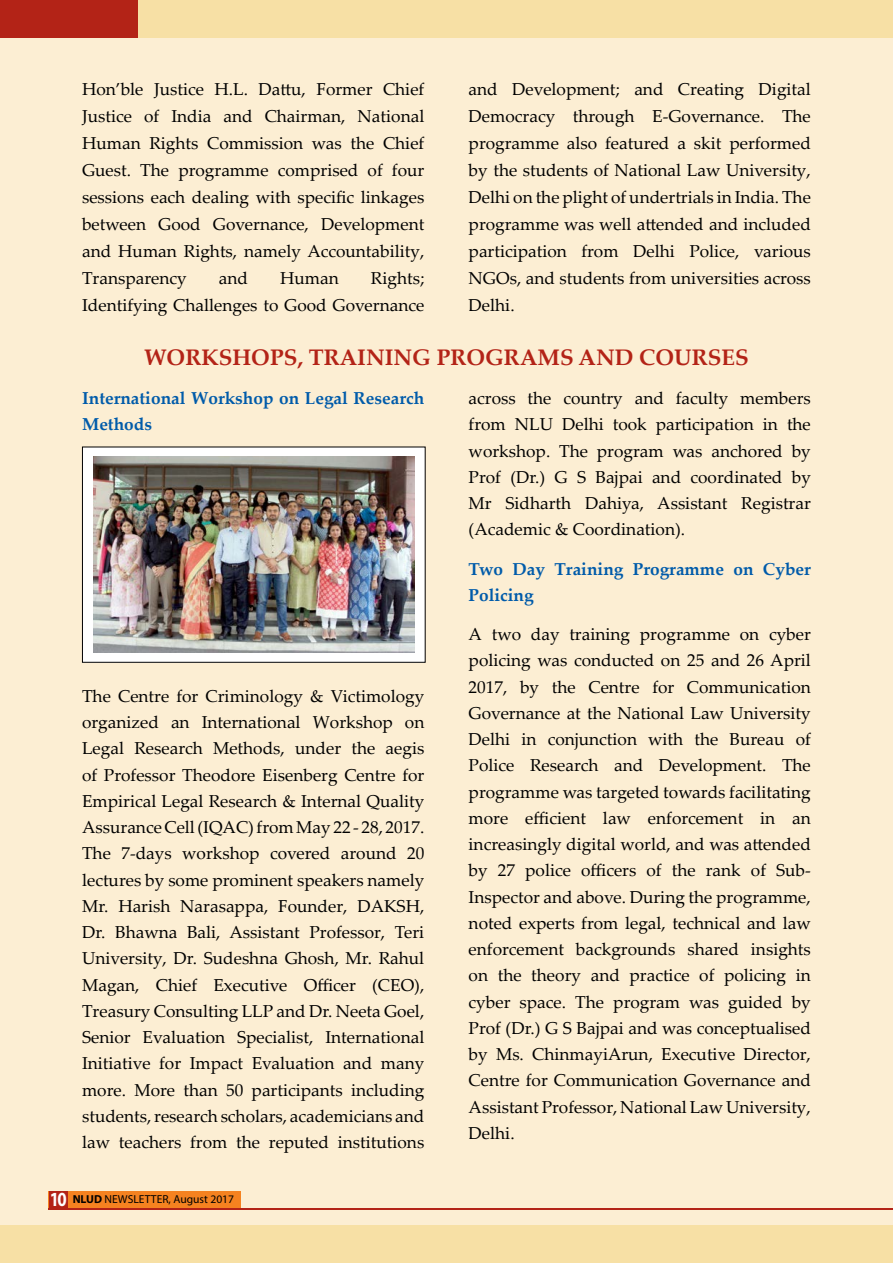
<style>
.page{position:relative;width:893px;height:1263px;background:#fceed3}
.page>*{position:absolute;margin:0;border:0;box-sizing:border-box;transform-origin:0 0}
.t1{font:700 22.5px "Palatino Linotype";color:#b32317}
.t2{font:17.25px/26.2px "Palatino Linotype";color:#000;text-align:justify}
.t3{font:700 17.25px/26.2px "Palatino Linotype";color:#005baa}
.t4{font:11.55px "Myriad Pro";color:#000}
.s1{font-weight:700;font-size:20.1px;color:#fff}
.s2{font-weight:700}
</style>
<div class="page">
<div style="left:49px;top:1191px;width:192px;height:18px;background:#f58220"></div>
<div style="left:0;top:0;width:893px;height:38px;background:#f7e0a5"></div>
<div style="left:0;top:1225px;width:893px;height:38px;background:#f7e0a5"></div>
<div style="left:0;top:0;width:138px;height:38px;background:#b32317"></div>
<hr style="left:49px;top:1208px;width:844px;height:1px;background:#b32317">
<div style="left:49px;top:1191px;width:18px;height:18px;background:#b32317"></div>
<div style="left:82px;top:447px;width:343px;height:215px;background:#fff"></div>
<img style="left:93px;top:457px;width:321px;height:196px">
<div style="left:82px;top:447px;width:344px;height:216px;border:1px solid #000"></div>
<p class="t2" style="left:82px;top:75px;width:344px;line-height:27px">Hon’ble Justice H.L. Dattu, Former Chief Justice of India and Chairman, National Human Rights Commission was the Chief Guest. The programme comprised of four sessions each dealing with specific linkages between Good Governance, Development and Human Rights, namely Accountability, Transparency</p>
<p class="t2" style="left:469px;top:75px;width:344px;line-height:27px">and Development; and Creating Digital Democracy through E-Governance. The programme also featured a skit performed by the students of National Law University, Delhi on the plight of undertrials in India. The programme was well attended and included participation from Delhi Police, various NGOs, and students from universities across Delhi.</p>
<h1 class="t1" style="left:144px;top:341px;width:606px">WORKSHOPS, TRAINING PROGRAMS AND COURSES</h1>
<p class="t3" style="left:82px;top:384px;width:344px">International Workshop on Legal Research<br>Methods</p>
<p class="t2" style="left:82px;top:264px;width:344px;line-height:27px;text-align:right">Rights;<br>Identifying Challenges to Good Governance</p>
<p class="t2" style="left:219px;top:264px;width:31px">and</p>
<p class="t2" style="left:280px;top:264px;width:60px">Human</p>
<p class="t2" style="left:469px;top:384px;width:344px">across the country and faculty members from NLU Delhi took participation in the workshop. The program was anchored by Prof (Dr.) G S Bajpai and coordinated by Mr Sidharth Dahiya, Assistant Registrar (Academic &amp; Coordination).</p>
<p class="t3" style="left:469px;top:555px;width:344px">Two Day Training Programme on Cyber<br>Policing</p>
<p class="t2" style="left:469px;top:620px;width:344px">A two day training programme on cyber policing was conducted on 25 and 26 April 2017, by the Centre for Communication Governance at the National Law University Delhi in conjunction with the Bureau of Police Research and Development. The programme was targeted towards facilitating more efficient law enforcement in an increasingly digital world, and was attended by 27 police officers of the rank of Sub-Inspector and above. During the programme, noted experts from legal, technical and law enforcement backgrounds shared insights on the theory and practice of policing in cyber space. The program was guided by Prof (Dr.) G S Bajpai and was conceptualised by Ms. ChinmayiArun, Executive Director, Centre for Communication Governance and Assistant Professor, National Law University, Delhi.</p>
<p class="t2" style="left:82px;top:682px;width:344px">The Centre for Criminology &amp; Victimology organized an International Workshop on Legal Research Methods, under the aegis of Professor Theodore Eisenberg Centre for Empirical Legal Research &amp; Internal Quality Assurance Cell (IQAC) from May 22 - 28, 2017.<br>The 7-days workshop covered around 20 lectures by some prominent speakers namely Mr. Harish Narasappa, Founder, DAKSH, Dr. Bhawna Bali, Assistant Professor, Teri University, Dr. Sudeshna Ghosh, Mr. Rahul Magan, Chief Executive Officer (CEO), Treasury Consulting LLP and Dr. Neeta Goel, Senior Evaluation Specialist, International Initiative for Impact Evaluation and many more. More than 50 participants including students, research scholars, academicians and law teachers from the reputed institutions</p>
<p class="t4" style="left:50px;top:1192px;width:186px"><span class="s1">10</span> <span class="s2">NLUD</span> NEWSLETTER, August 2017</p>
</div>
